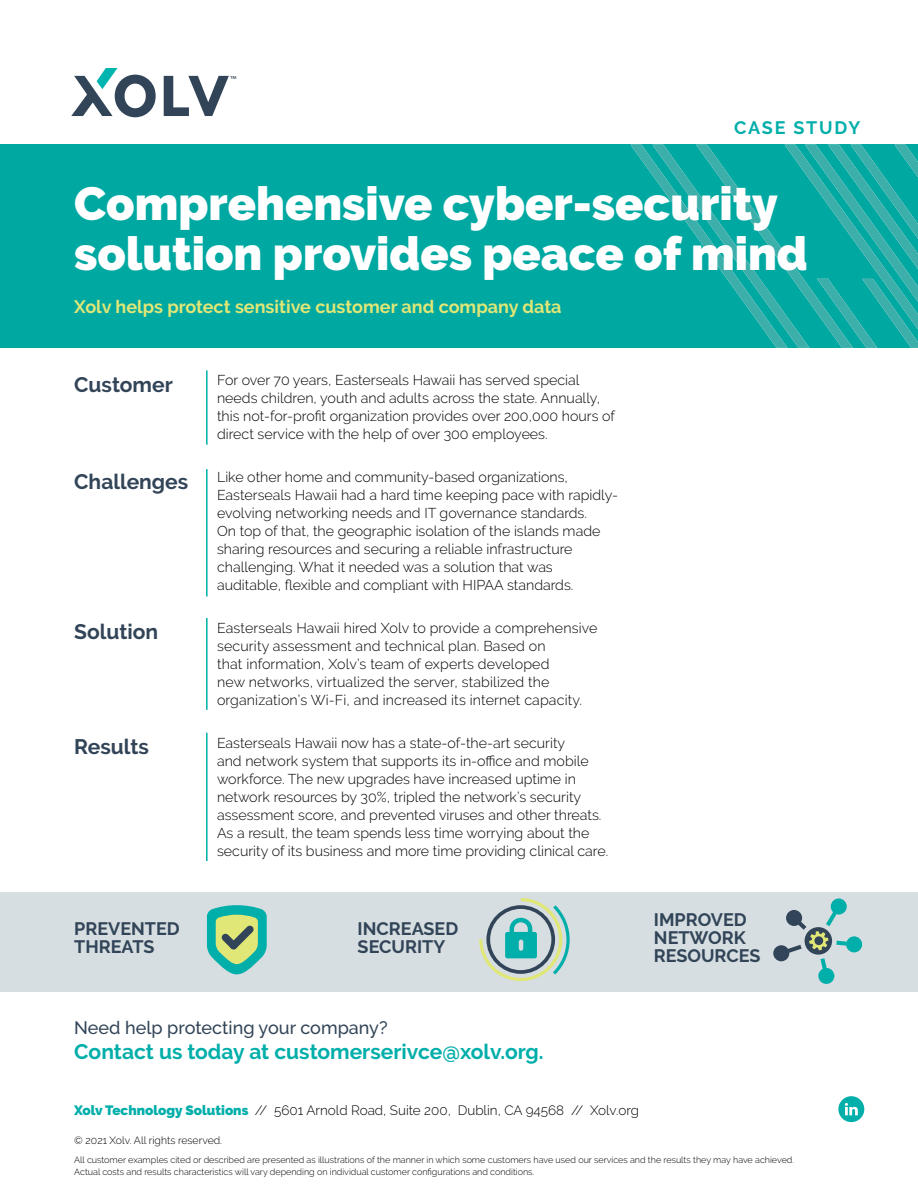
<style>
.page{position:relative;width:918px;height:1188px;background:#fff}
.page>*{position:absolute;margin:0;border:0;box-sizing:border-box;transform-origin:0 0}
.t1{font:900 46.5px/49.5px "Raleway";color:#fff}
.t2{font:700 21px "Raleway";color:#00aeaa}
.t3{font:700 21px "Raleway";color:#324458}
.t4{font:700 18px/18px "Raleway";color:#324458}
.t5{font:700 18px "Raleway";color:#e1e776}
.t6{font:500 18px "Raleway";color:#324458}
.t7{font:700 18px "Raleway";letter-spacing:.095em;color:#00aeaa}
.t8{font:300 14.25px/18px "Raleway";color:#000}
.t9{font:300 13.5px "Raleway";color:#000}
.t10{font:300 10.5px "Raleway";color:#000}
.t11{font:10.2px "Myriad Pro";color:#324458}
.t12{font:300 9px/12px "Raleway";color:#000}
.s1{font-weight:900;color:#00aeaa}
</style>
<div class="page">
<div style="left:0;top:145px;width:918px;height:203px;background:#00a8a2"></div>
<svg style="left:631px;top:145px;width:287px;height:203px"></svg>
<div style="left:0;top:892px;width:918px;height:99px;background:#d6dee1"></div>
<svg style="left:71px;top:68px;width:85px;height:49px"></svg>
<svg style="left:164px;top:76px;width:65px;height:40px"></svg>
<svg style="left:838px;top:1096px;width:26px;height:26px"></svg>
<svg style="left:773px;top:899px;width:89px;height:85px"></svg>
<svg style="left:479px;top:898px;width:91px;height:83px"></svg>
<svg style="left:207px;top:905px;width:60px;height:69px;background:#74c19a"></svg>
<hr style="left:206px;top:370px;width:2px;height:75px;background:#00afaa">
<hr style="left:206px;top:469px;width:2px;height:128px;background:#00afaa">
<hr style="left:206px;top:618px;width:2px;height:92px;background:#00afaa">
<hr style="left:206px;top:733px;width:2px;height:128px;background:#00afaa">
<p class="t11" style="left:230px;top:73px;width:8px">™</p>
<p class="t7" style="left:734px;top:117px;width:127px">CASE STUDY</p>
<h1 class="t1" style="left:74px;top:179px;width:735px">Comprehensive cyber-security solution provides peace of mind</h1>
<p class="t5" style="left:74px;top:296px;width:489px">Xolv helps protect sensitive customer and company data</p>
<h2 class="t3" style="left:74px;top:372px;width:100px">Customer</h2>
<p class="t8" style="left:217px;top:371px;width:400px">For over 70 years, Easterseals Hawaii has served special needs children, youth and adults across the state. Annually, this not-for-profit organization provides over 200,000 hours of direct service with the help of over 300 employees.</p>
<h2 class="t3" style="left:74px;top:469px;width:116px">Challenges</h2>
<p class="t8" style="left:217px;top:468px;width:403px">Like other home and community-based organizations, Easterseals Hawaii had a hard time keeping pace with rapidly&shy;evolving networking needs and IT governance standards.<br>On top of that, the geographic isolation of the islands made sharing resources and securing a reliable infrastructure challenging. What it needed was a solution that was auditable, flexible and compliant with HIPAA standards.</p>
<h2 class="t3" style="left:74px;top:620px;width:86px">Solution</h2>
<h2 class="t3" style="left:74px;top:735px;width:76px">Results</h2>
<p class="t8" style="left:217px;top:619px;width:382px">Easterseals Hawaii hired Xolv to provide a comprehensive security assessment and technical plan. Based on<br>that information, Xolv’s team of experts developed<br>new networks, virtualized the server, stabilized the organization’s Wi-Fi, and increased its internet capacity.</p>
<p class="t8" style="left:217px;top:734px;width:393px">Easterseals Hawaii now has a state-of-the-art security<br>and network system that supports its in-office and mobile workforce. The new upgrades have increased uptime in network resources by 30%, tripled the network’s security assessment score, and prevented viruses and other threats.<br>As a result, the team spends less time worrying about the security of its business and more time providing clinical care.</p>
<p class="t4" style="left:74px;top:920px;width:107px">PREVENTED<br>THREATS</p>
<p class="t4" style="left:358px;top:920px;width:102px">INCREASED<br>SECURITY</p>
<p class="t4" style="left:654px;top:911px;width:108px">IMPROVED<br>NETWORK<br>RESOURCES</p>
<p class="t6" style="left:74px;top:1017px;width:315px">Need help protecting your company?</p>
<h2 class="t2" style="left:74px;top:1039px;width:471px">Contact us today at customerserivce@xolv.org.</h2>
<p class="t9" style="left:74px;top:1102px;width:566px"><span class="s1">Xolv Technology Solutions</span> // 5601 Arnold Road, Suite 200, Dublin, CA 94568 // Xolv.org</p>
<p class="t10" style="left:74px;top:1134px;width:149px">© 2021 Xolv. All rights reserved.</p>
<p class="t12" style="left:74px;top:1154px;width:721px">All customer examples cited or described are presented as illustrations of the manner in which some customers have used our services and the results they may have achieved.<br>Actual costs and results characteristics will vary depending on individual customer configurations and conditions.</p>
</div>
